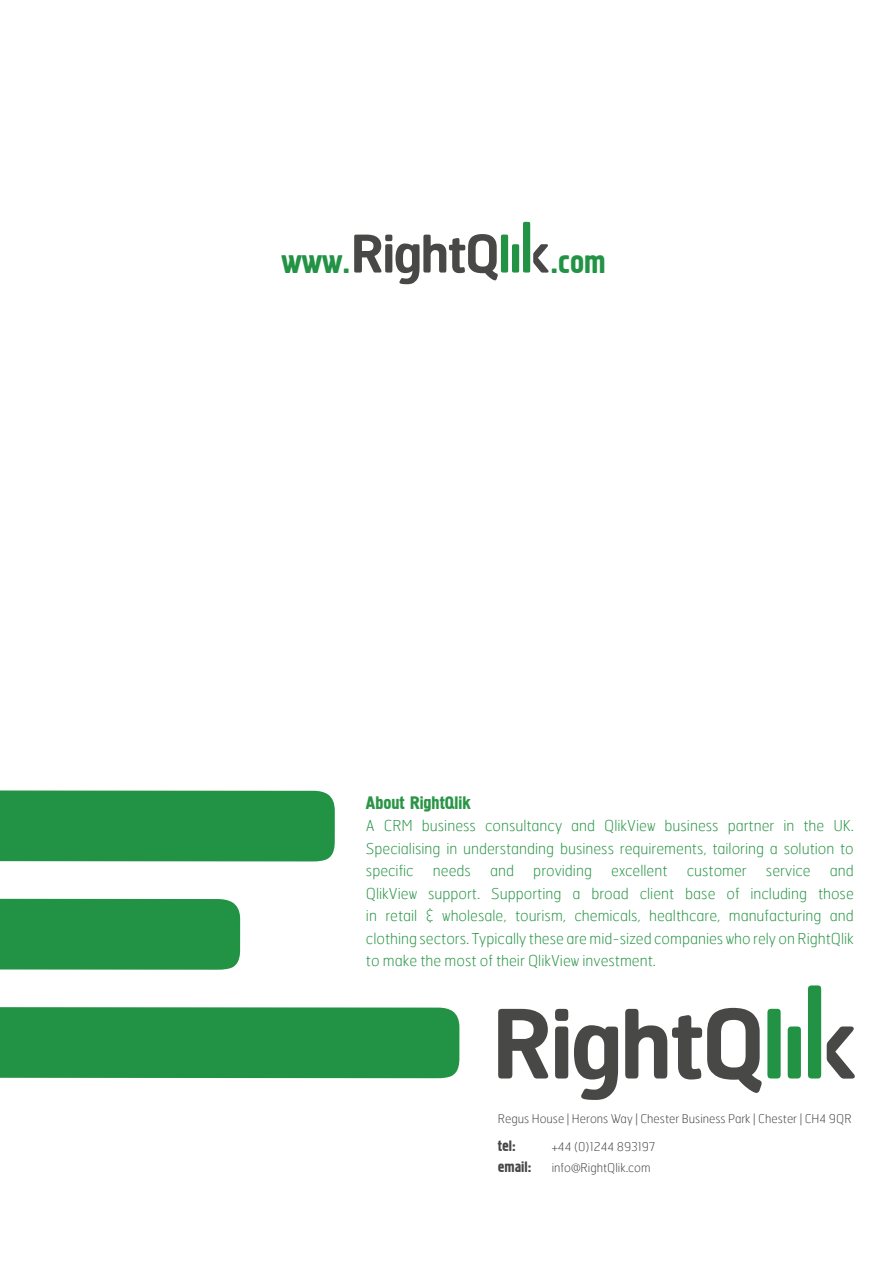
<style>
.page{position:relative;width:893px;height:1263px;background:#fff}
.page>*{position:absolute;margin:0;border:0;box-sizing:border-box;transform-origin:0 0}
.t1{font:31.65px "Hermes";color:#229244}
.t2{font:18px "Hermes";color:#2a9547}
.t3{font:100 15px/22.5px "Hermes";color:#2a9547;text-align:justify}
.t4{font:15px "Hermes";color:#474847}
.t5{font:100 12px "Hermes";color:#474847}
</style>
<div class="page">
<div style="left:0;top:790px;width:335px;height:71px;background:#229244"></div>
<div style="left:0;top:1007px;width:459px;height:71px;background:#229244"></div>
<div style="left:0;top:899px;width:240px;height:71px;background:#229244"></div>
<svg style="left:498px;top:1009px;width:50px;height:69px"></svg>
<svg style="left:555px;top:1009px;width:13px;height:69px"></svg>
<svg style="left:625px;top:1008px;width:156px;height:85px"></svg>
<svg style="left:808px;top:985px;width:13px;height:93px"></svg>
<svg style="left:788px;top:1026px;width:13px;height:52px"></svg>
<svg style="left:827px;top:1026px;width:28px;height:52px"></svg>
<svg style="left:574px;top:1025px;width:44px;height:75px"></svg>
<svg style="left:354px;top:222px;width:195px;height:62px"></svg>
<p class="t1" style="left:282px;top:244px;width:70px">www.</p>
<p class="t1" style="left:551px;top:244px;width:57px">.com</p>
<p class="t2" style="left:366px;top:792px;width:106px">About RightQlik</p>
<p class="t3" style="left:366px;top:814px;width:489px">A CRM business consultancy and QlikView business partner in the UK.<br>Specialising in understanding business requirements, tailoring a solution to specific</p>
<p class="t3" style="left:366px;top:859px;width:489px;text-indent:464px">and QlikView support. Supporting a broad client base of including those in retail &amp; wholesale, tourism, chemicals, healthcare, manufacturing and clothing sectors. Typically these are mid-sized companies who rely on RightQlik to make the most of their QlikView investment.</p>
<p class="t3" style="left:433px;top:859px;width:39px">needs</p>
<p class="t3" style="left:490px;top:859px;width:25px">and</p>
<p class="t3" style="left:533px;top:859px;width:60px">providing</p>
<p class="t3" style="left:611px;top:859px;width:58px">excellent</p>
<p class="t3" style="left:687px;top:859px;width:62px">customer</p>
<p class="t3" style="left:766px;top:859px;width:46px">service</p>
<p class="t5" style="left:498px;top:1111px;width:355px">Regus House | Herons Way | Chester Business Park | Chester | CH4 9QR</p>
<p class="t4" style="left:498px;top:1137px;width:19px">tel:</p>
<p class="t5" style="left:552px;top:1139px;width:105px">+44 (0)1244 893197</p>
<p class="t4" style="left:498px;top:1158px;width:35px">email:</p>
<p class="t5" style="left:552px;top:1160px;width:100px">info@RightQlik.com</p>
</div>
